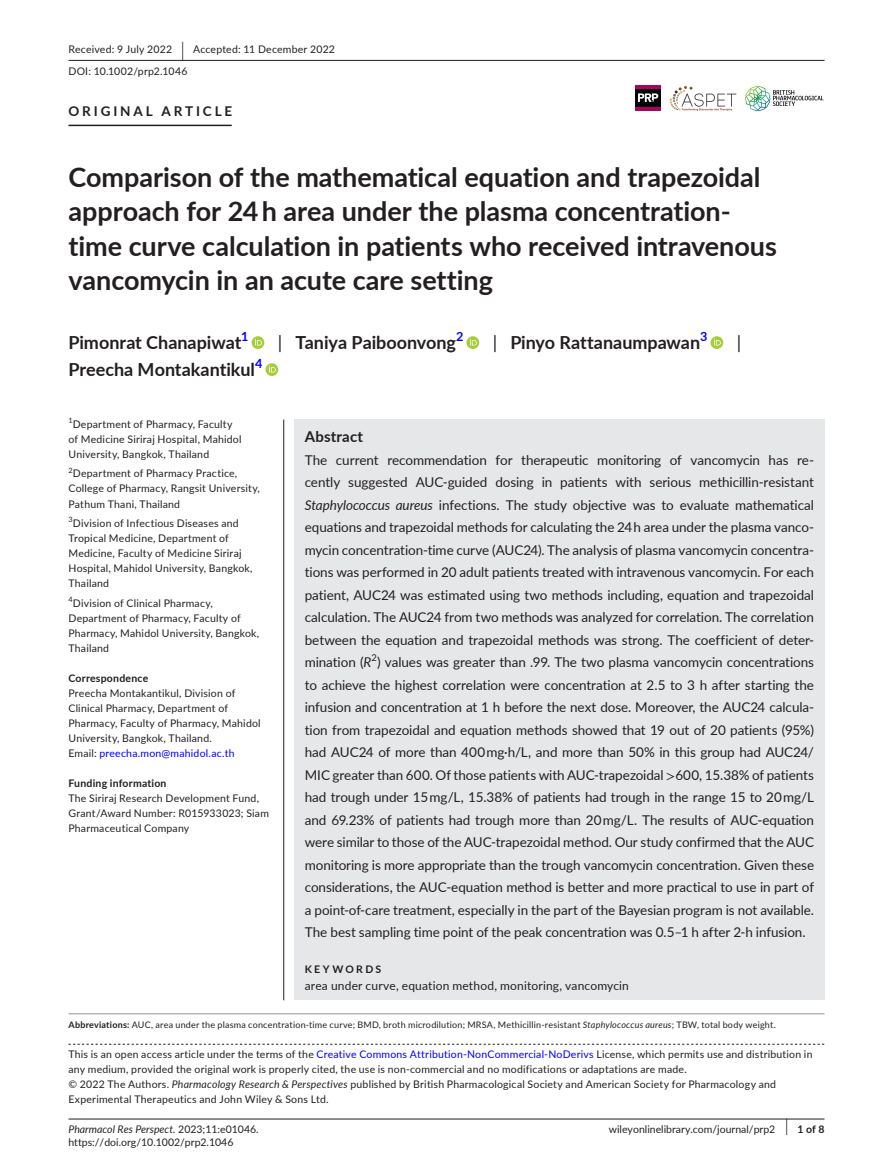
<style>
.page{position:relative;width:893px;height:1174px;background:#fff}
.page>*{position:absolute;margin:0;border:0;box-sizing:border-box;transform-origin:0 0}
.t1{font:700 27px/34.5px "Lato";color:#231f20}
.t2{font:700 18px "Lato";color:#231f20}
.t3{font:18px "Lato";color:#231f20}
.t4{font:700 15px "Lato";letter-spacing:.015em;color:#231f20}
.t5{font:13.5px/22.5px "Lato";letter-spacing:-.005em;color:#231f20;text-align:justify}
.t6{font:700 13.5px "Lato";letter-spacing:.215em;color:#231f20}
.t7{font:700 12.6px "Lato";color:#00f}
.t8{font:12px "Lato";letter-spacing:.015em;color:#231f20}
.t9{font:10.5px/15px "Lato";letter-spacing:.02em;color:#231f20}
.t10{font:10.5px "Lato";color:#231f20}
.t11{font:700 10.5px "Lato";letter-spacing:.02em;color:#231f20}
.t12{font:italic 10.5px "Lato";color:#231f20}
.t13{font:700 10.5px "Lato";letter-spacing:.22em;color:#231f20}
.t14{font:9.45px "Lato";color:#231f20}
.t15{font:9px "Lato";letter-spacing:.025em;color:#231f20}
.s1{font-size:19.65px}
.s2{font-weight:400}
.s3{color:#00f}
.s4{font-style:italic}
.s5{font-family:"STIX"}
.s6{font-weight:700}
.s7{font-style:normal}
.s8{font-weight:400;font-size:17.4px}
</style>
<div class="page">
<hr style="left:68px;top:1118px;width:756px;height:1px;background:#231f20">
<div style="left:635px;top:85px;width:26px;height:25px;background:#070606"></div>
<hr style="left:635px;top:85px;width:26px;height:3px;background:#a60660">
<hr style="left:635px;top:107px;width:26px;height:3px;background:#a60660">
<svg style="left:638px;top:93px;width:20px;height:9px"></svg>
<svg style="left:669px;top:86px;width:67px;height:25px"></svg>
<svg style="left:745px;top:86px;width:78px;height:25px"></svg>
<hr style="left:68px;top:60px;width:756px;height:1px;background:#231f20">
<hr style="left:68px;top:125px;width:164px;height:1px;background:#231f20">
<svg style="left:252px;top:336px;width:12px;height:13px"></svg>
<svg style="left:255px;top:338px;width:7px;height:7px"></svg>
<svg style="left:466px;top:336px;width:13px;height:13px"></svg>
<svg style="left:470px;top:338px;width:7px;height:7px"></svg>
<svg style="left:710px;top:336px;width:13px;height:13px"></svg>
<svg style="left:714px;top:338px;width:7px;height:7px"></svg>
<svg style="left:265px;top:363px;width:13px;height:13px"></svg>
<svg style="left:269px;top:365px;width:7px;height:7px"></svg>
<svg style="left:68px;top:1043px;width:756px;height:1px"></svg>
<hr style="left:68px;top:1013px;width:756px;height:1px;background:#939598">
<div style="left:294px;top:419px;width:530px;height:581px;background:#e6e7e9"></div>
<hr style="left:283px;top:419px;width:1px;height:581px;background:#231f20">
<p class="t9" style="left:68px;top:38px;width:268px;line-height:21.8px">Received: 9 July 2022 <span class="s1">|</span> Accepted: 11 December 2022<br>DOI: 10.1002/prp2.1046</p>
<p class="t6" style="left:68px;top:101px;width:165px">ORIGINAL ARTICLE</p>
<h1 class="t1" style="left:68px;top:159px;width:710px">Comparison of the mathematical equation and trapezoidal approach for 24 h area under the plasma concentration&shy;time curve calculation in patients who received intravenous vancomycin in an acute care setting</h1>
<h2 class="t2" style="left:68px;top:329px;width:174px">Pimonrat Chanapiwat</h2>
<p class="t7" style="left:241px;top:327px;width:9px">1</p>
<h2 class="t2" style="left:278px;top:329px;width:180px"><span class="s2">|</span> Taniya Paiboonvong</h2>
<p class="t7" style="left:456px;top:327px;width:9px">2</p>
<h2 class="t2" style="left:493px;top:329px;width:209px"><span class="s2">|</span> Pinyo Rattanaumpawan</h2>
<p class="t7" style="left:700px;top:327px;width:9px">3</p>
<h2 class="t3" style="left:737px;top:329px;width:6px">|</h2>
<h2 class="t2" style="left:68px;top:356px;width:188px">Preecha Montakantikul</h2>
<p class="t7" style="left:255px;top:354px;width:9px">4</p>
<p class="t9" style="left:68px;top:416px;width:175px"><sup>1</sup>Department of Pharmacy, Faculty of Medicine Siriraj Hospital, Mahidol<br>University, Bangkok, Thailand</p>
<p class="t9" style="left:68px;top:466px;width:193px"><sup>2</sup>Department of Pharmacy Practice,<br>College of Pharmacy, Rangsit University,<br>Pathum Thani, Thailand</p>
<p class="t9" style="left:68px;top:515px;width:186px"><sup>3</sup>Division of Infectious Diseases and<br>Tropical Medicine, Department of<br>Medicine, Faculty of Medicine Siriraj<br>Hospital, Mahidol University, Bangkok,<br>Thailand</p>
<p class="t9" style="left:68px;top:595px;width:192px"><sup>4</sup>Division of Clinical Pharmacy,<br>Department of Pharmacy, Faculty of<br>Pharmacy, Mahidol University, Bangkok,<br>Thailand</p>
<p class="t11" style="left:68px;top:670px;width:81px">Correspondence</p>
<p class="t9" style="left:68px;top:685px;width:194px">Preecha Montakantikul, Division of Clinical Pharmacy, Department of Pharmacy, Faculty of Pharmacy, Mahidol University, Bangkok, Thailand.<br>Email: <span class="s3">preecha.mon@mahidol.ac.th</span></p>
<p class="t11" style="left:68px;top:775px;width:100px">Funding information</p>
<p class="t9" style="left:68px;top:790px;width:202px">The Siriraj Research Development Fund,<br>Grant/Award Number: R015933023; Siam<br>Pharmaceutical Company</p>
<p class="t4" style="left:305px;top:425px;width:60px">Abstract</p>
<p class="t5" style="left:305px;top:448px;width:511px">The current recommendation for therapeutic monitoring of vancomycin has re&shy;cently suggested AUC-guided dosing in patients with serious methicillin-resistant <span class="s4">Staphylococcus aureus</span> infections. The study objective was to evaluate mathematical equations and trapezoidal methods for calculating the 24 h area under the plasma vanco&shy;mycin concentration-time curve (AUC24). The analysis of plasma vancomycin concentra&shy;tions was performed in 20 adult patients treated with intravenous vancomycin. For each patient, AUC24 was estimated using two methods including, equation and trapezoidal calculation. The AUC24 from two methods was analyzed for correlation. The correlation between the equation and trapezoidal methods was strong. The coefficient of deter&shy;mination (<span class="s4">R</span> ) values was greater than .99. The two plasma vancomycin concentrations</p>
<p class="t14" style="left:372px;top:651px;width:7px">2</p>
<p class="t5" style="left:305px;top:673px;width:511px">to achieve the highest correlation were concentration at 2.5 to 3 h after starting the infusion and concentration at 1 h before the next dose. Moreover, the AUC24 calcula&shy;tion from trapezoidal and equation methods showed that 19 out of 20 patients (95%) had AUC24 of more than 400 mg·h/L, and more than 50% in this group had AUC24/ MIC greater than 600. Of those patients with AUC-trapezoidal <span class="s5">&gt;</span>600, 15.38% of patients had trough under 15 mg/L, 15.38% of patients had trough in the range 15 to 20 mg/L and 69.23% of patients had trough more than 20 mg/L. The results of AUC-equation were similar to those of the AUC-trapezoidal method. Our study confirmed that the AUC monitoring is more appropriate than the trough vancomycin concentration. Given these considerations, the AUC-equation method is better and more practical to use in part of a point-of-care treatment, especially in the part of the Bayesian program is not available.<br>The best sampling time point of the peak concentration was 0.5–1 h after 2-h infusion.</p>
<p class="t13" style="left:305px;top:961px;width:78px">KEYWORDS</p>
<p class="t8" style="left:305px;top:976px;width:326px">area under curve, equation method, monitoring, vancomycin</p>
<p class="t15" style="left:68px;top:1018px;width:709px"><span class="s6">Abbreviations:</span> AUC, area under the plasma concentration-time curve; BMD, broth microdilution; MRSA, Methicillin-resistant <span class="s4">Staphylococcus aureus</span>; TBW, total body weight.</p>
<p class="t9" style="left:68px;top:1046px;width:746px">This is an open access article under the terms of the <span class="s3">Creative Commons Attribution-NonCommercial-NoDerivs</span> License, which permits use and distribution in any medium, provided the original work is properly cited, the use is non-commercial and no modifications or adaptations are made.<br>© 2022 The Authors. <span class="s4">Pharmacology Research &amp; Perspectives</span> published by British Pharmacological Society and American Society for Pharmacology and Experimental Therapeutics and John Wiley &amp; Sons Ltd.</p>
<p class="t12" style="left:68px;top:1121px;width:192px">Pharmacol Res Perspect. <span class="s7">2023;11:e01046.</span></p>
<p class="t11" style="left:786px;top:1121px;width:40px"><span class="s8">|</span> 1 of 8</p>
<p class="t10" style="left:68px;top:1135px;width:167px">https://doi.org/10.1002/prp2.1046</p>
<p class="t10" style="left:609px;top:1121px;width:168px">wileyonlinelibrary.com/journal/prp2</p>
</div>
